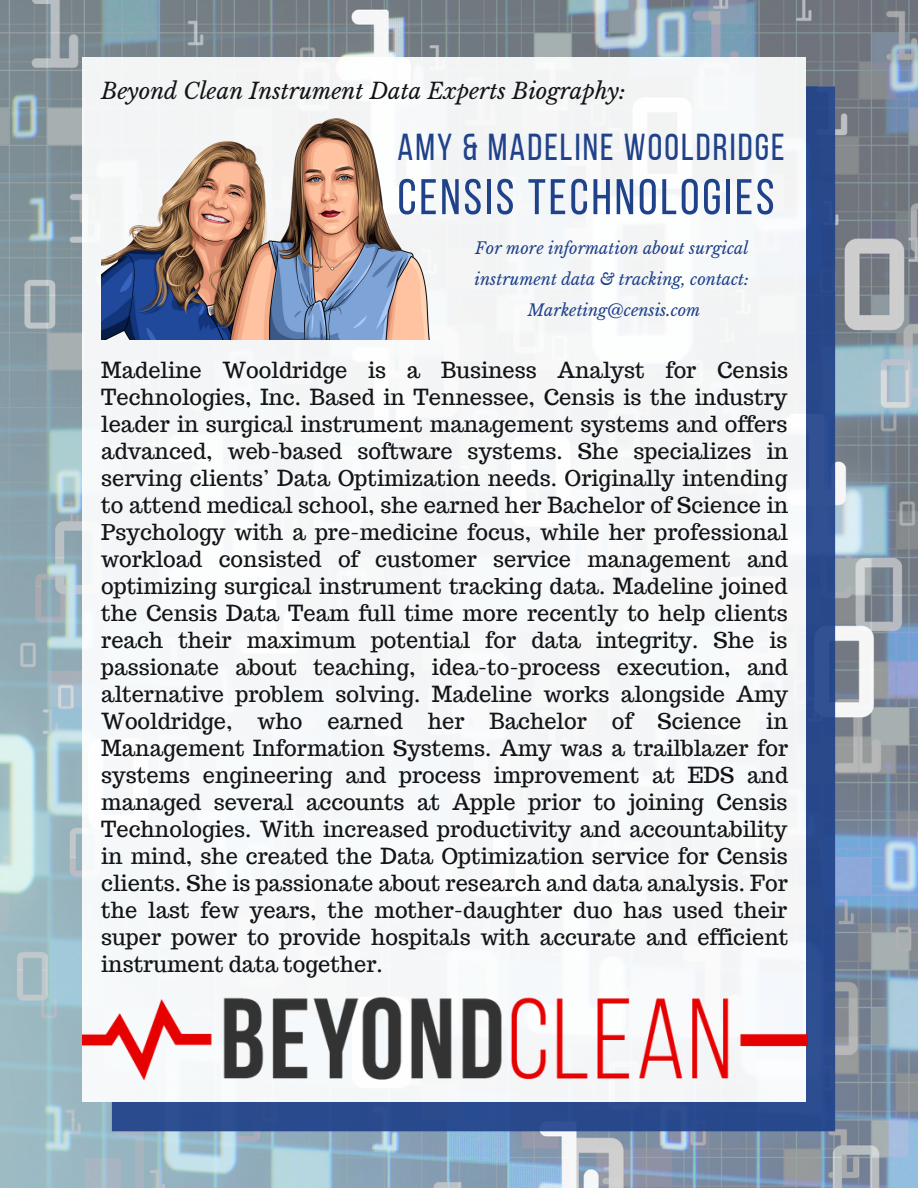
<style>
.page{position:relative;width:918px;height:1188px;background:#fff}
.page>*{position:absolute;margin:0;border:0;box-sizing:border-box;transform-origin:0 0}
.t1{font:49.95px "Bebas Neue";letter-spacing:.055em;color:#20428a}
.t2{font:37.5px "Bebas Neue";letter-spacing:.055em;color:#20428a}
.t3{font:italic 22.05px "Libre Baskerville";color:#121417}
.t4{font:21.75px/27px "Trocchi";color:#121417;text-align:justify}
.t5{font:italic 16.2px/30.9px "Libre Baskerville";color:#20428a;text-align:center}
</style>
<div class="page">
<img style="left:0;top:0;width:918px;height:1188px">
<div style="left:112px;top:86px;width:723px;height:1045px;background:#294a8d"></div>
<div style="left:83px;top:57px;width:723px;height:1045px;background:#f5f7f8"></div>
<img style="left:83px;top:982px;width:724px;height:117px">
<img style="left:101px;top:118px;width:329px;height:221px">
<p class="t3" style="left:101px;top:78px;width:526px">Beyond Clean Instrument Data Experts Biography:</p>
<h2 class="t2" style="left:398px;top:132px;width:389px">AMY &amp; MADELINE WOOLDRIDGE</h2>
<h1 class="t1" style="left:398px;top:177px;width:378px">CENSIS TECHNOLOGIES</h1>
<p class="t5" style="left:475px;top:233px;width:276px">For more information about surgical instrument data &amp; tracking, contact:<br>Marketing@censis.com</p>
<p class="t4" style="left:101px;top:357px;width:689px">Madeline Wooldridge is a Business Analyst for Censis Technologies, Inc. Based in Tennessee, Censis is the industry leader in surgical instrument management systems and offers advanced, web-based software systems. She specializes in serving clients’ Data Optimization needs. Originally intending to attend medical school, she earned her Bachelor of Science in Psychology with a pre-medicine focus, while her professional workload consisted of customer service management and optimizing surgical instrument tracking data. Madeline joined the Censis Data Team full time more recently to help clients reach their maximum potential for data integrity. She is passionate about teaching, idea-to-process execution, and alternative problem solving. Madeline works alongside Amy Wooldridge, who earned her Bachelor of Science in Management Information Systems. Amy was a trailblazer for systems engineering and process improvement at EDS and managed several accounts at Apple prior to joining Censis Technologies. With increased productivity and accountability in mind, she created the Data Optimization service for Censis clients. She is passionate about research and data analysis. For the last few years, the mother-daughter duo has used their super power to provide hospitals with accurate and efficient instrument data together.</p>
</div>
